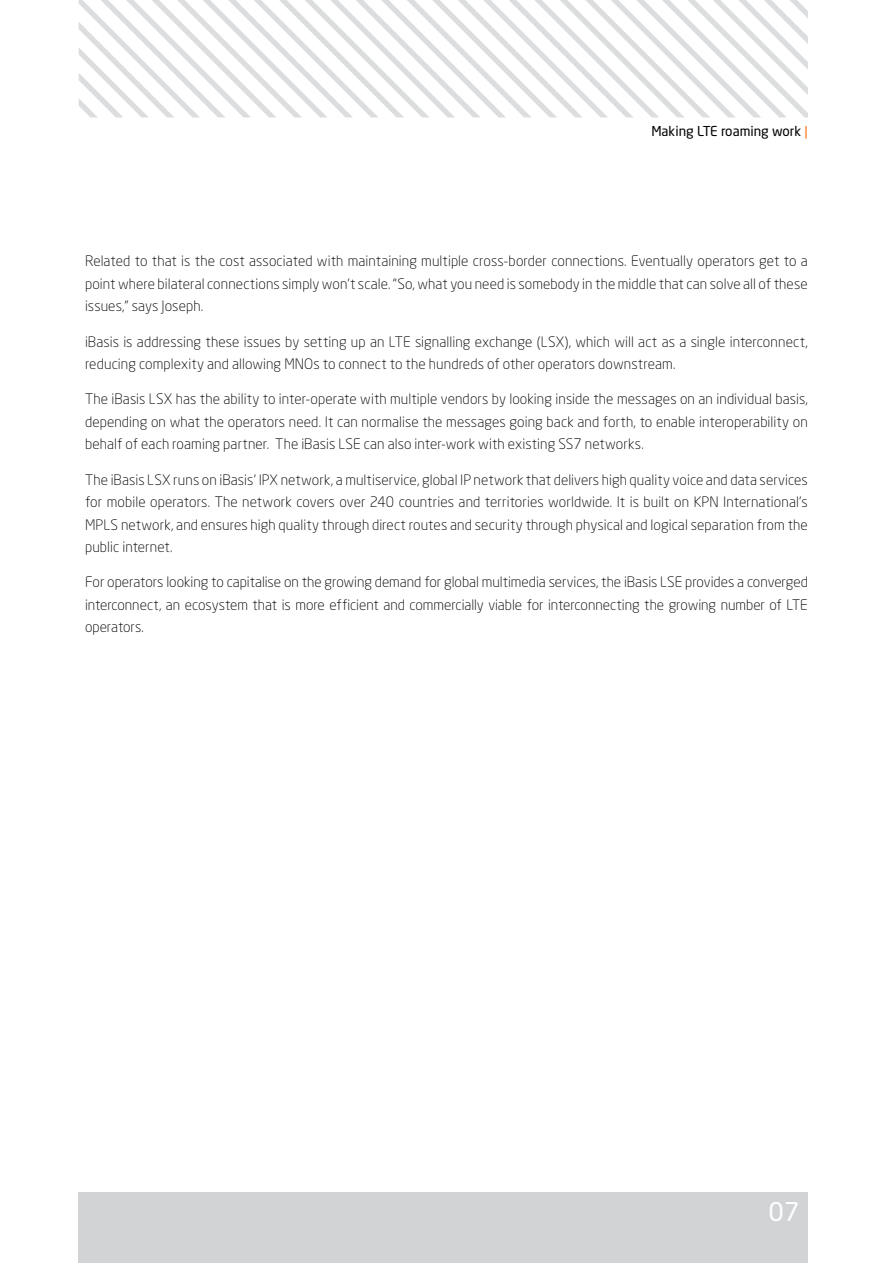
<style>
.page{position:relative;width:893px;height:1263px;background:#fff}
.page>*{position:absolute;margin:0;border:0;box-sizing:border-box;transform-origin:0 0}
.t1{font:25.5px "Neo Sans";color:#fff}
.t2{font:300 14.25px/22.5px "Neo Sans";letter-spacing:.005em;color:#000;text-align:justify}
.t3{font:13.5px "Neo Sans";color:#000}
.s1{color:#f47920}
</style>
<div class="page">
<svg style="left:79px;top:0;width:729px;height:117px"></svg>
<div style="left:79px;top:1193px;width:729px;height:70px;background:#d1d3d4"></div>
<p class="t3" style="left:651px;top:122px;width:158px">Making LTE roaming work <span class="s1">|</span></p>
<p class="t2" style="left:85px;top:250px;width:724px">Related to that is the cost associated with maintaining multiple cross-border connections. Eventually operators get to a point where bilateral connections simply won’t scale. “So, what you need is somebody in the middle that can solve all of these issues,” says Joseph.</p>
<p class="t2" style="left:85px;top:330px;width:724px">iBasis is addressing these issues by setting up an LTE signalling exchange (LSX), which will act as a single interconnect, reducing complexity and allowing MNOs to connect to the hundreds of other operators downstream.</p>
<p class="t2" style="left:85px;top:388px;width:724px">The iBasis LSX has the ability to inter-operate with multiple vendors by looking inside the messages on an individual basis, depending on what the operators need. It can normalise the messages going back and forth, to enable interoperability on behalf of each roaming partner. The iBasis LSE can also inter-work with existing SS7 networks.</p>
<p class="t2" style="left:85px;top:468px;width:724px">The iBasis LSX runs on iBasis’ IPX network, a multiservice, global IP network that delivers high quality voice and data services for mobile operators. The network covers over 240 countries and territories worldwide. It is built on KPN International’s MPLS network, and ensures high quality through direct routes and security through physical and logical separation from the public internet.</p>
<p class="t2" style="left:85px;top:571px;width:724px">For operators looking to capitalise on the growing demand for global multimedia services, the iBasis LSE provides a converged interconnect, an ecosystem that is more efficient and commercially viable for interconnecting the growing number of LTE operators.</p>
<h1 class="t1" style="left:769px;top:1196px;width:32px">07</h1>
</div>
